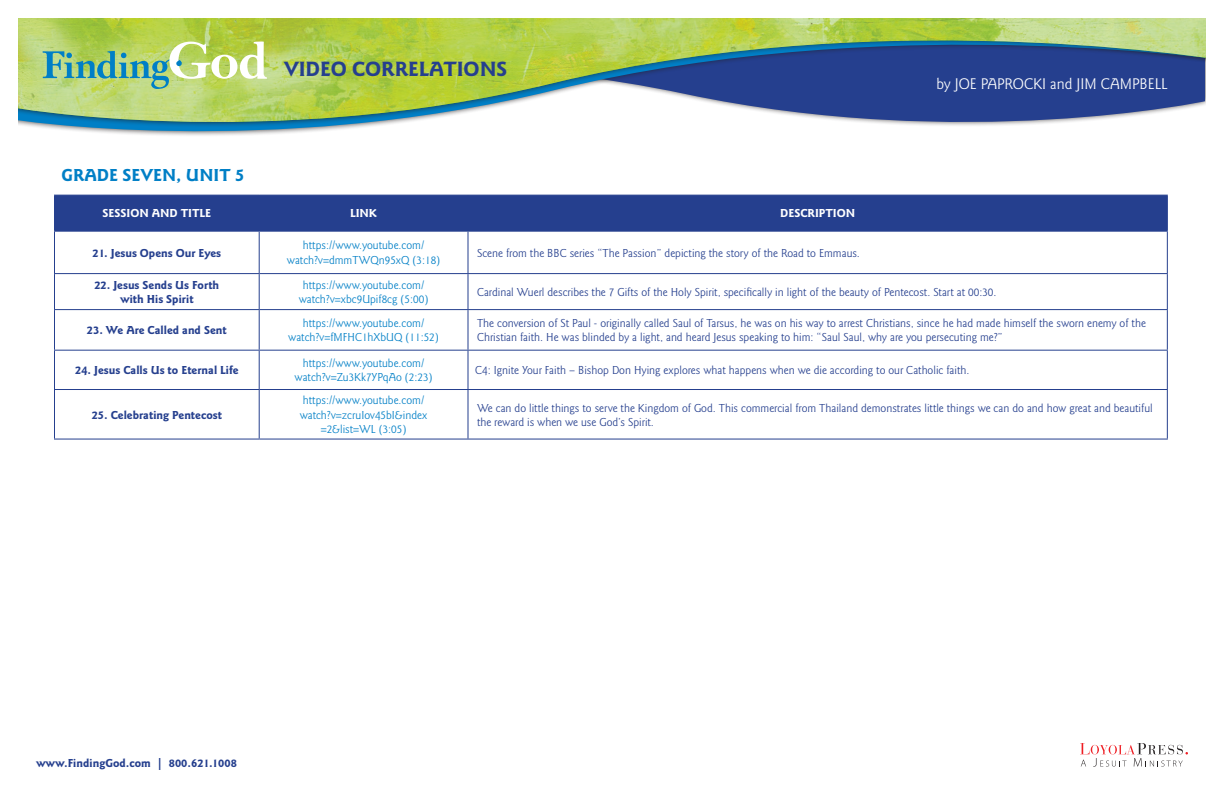
<style>
.page{position:relative;width:1224px;height:792px;background:#fff}
.page>*{position:absolute;margin:0;border:0;box-sizing:border-box;transform-origin:0 0}
.t1{font:700 21.4px "Goudy Sans Std";color:#253f8e}
.t2{font:700 18px "Goudy Sans Std";color:#007fc6}
.t3{font:16px "Goudy Sans Std";color:#fff}
.t4{font:12px/14px "Goudy Sans Std";color:#253f8e}
.t5{font:12px/14.4px "Goudy Sans Std";color:#007fc6;text-align:center}
.t6{font:700 12px/14.4px "Goudy Sans Std";color:#253f8e;text-align:center}
.t7{font:700 12px "Goudy Sans Std";color:#fff}
</style>
<div class="page">
<svg style="left:24px;top:125px;width:963px;height:11px"></svg>
<img style="left:18px;top:18px;width:1188px;height:107px">
<svg style="left:43px;top:41px;width:224px;height:48px"></svg>
<svg style="left:1080px;top:743px;width:108px;height:24px"></svg>
<div style="left:55px;top:196px;width:1112px;height:35px;background:#253f8e"></div>
<hr style="left:54px;top:195px;width:205px;height:1px;background:#253f8e">
<hr style="left:54px;top:196px;width:1px;height:35px;background:#253f8e">
<hr style="left:259px;top:195px;width:209px;height:1px;background:#253f8e">
<hr style="left:259px;top:196px;width:1px;height:35px;background:#253f8e">
<hr style="left:468px;top:195px;width:700px;height:1px;background:#253f8e">
<hr style="left:468px;top:196px;width:1px;height:35px;background:#253f8e">
<hr style="left:1167px;top:196px;width:1px;height:35px;background:#253f8e">
<hr style="left:54px;top:231px;width:205px;height:1px;background:#253f8e">
<hr style="left:54px;top:232px;width:1px;height:41px;background:#253f8e">
<hr style="left:259px;top:231px;width:209px;height:1px;background:#253f8e">
<hr style="left:259px;top:232px;width:1px;height:41px;background:#253f8e">
<hr style="left:468px;top:231px;width:700px;height:1px;background:#253f8e">
<hr style="left:468px;top:232px;width:1px;height:41px;background:#253f8e">
<hr style="left:1167px;top:232px;width:1px;height:41px;background:#253f8e">
<hr style="left:54px;top:273px;width:205px;height:1px;background:#253f8e">
<hr style="left:54px;top:274px;width:1px;height:35px;background:#253f8e">
<hr style="left:259px;top:273px;width:209px;height:1px;background:#253f8e">
<hr style="left:259px;top:274px;width:1px;height:35px;background:#253f8e">
<hr style="left:468px;top:273px;width:700px;height:1px;background:#253f8e">
<hr style="left:468px;top:274px;width:1px;height:35px;background:#253f8e">
<hr style="left:1167px;top:274px;width:1px;height:35px;background:#253f8e">
<hr style="left:54px;top:309px;width:205px;height:1px;background:#253f8e">
<hr style="left:54px;top:310px;width:1px;height:40px;background:#253f8e">
<hr style="left:259px;top:309px;width:209px;height:1px;background:#253f8e">
<hr style="left:259px;top:310px;width:1px;height:40px;background:#253f8e">
<hr style="left:468px;top:309px;width:700px;height:1px;background:#253f8e">
<hr style="left:468px;top:310px;width:1px;height:40px;background:#253f8e">
<hr style="left:1167px;top:310px;width:1px;height:40px;background:#253f8e">
<hr style="left:54px;top:350px;width:205px;height:1px;background:#253f8e">
<hr style="left:54px;top:351px;width:1px;height:38px;background:#253f8e">
<hr style="left:259px;top:350px;width:209px;height:1px;background:#253f8e">
<hr style="left:259px;top:351px;width:1px;height:38px;background:#253f8e">
<hr style="left:468px;top:350px;width:700px;height:1px;background:#253f8e">
<hr style="left:468px;top:351px;width:1px;height:38px;background:#253f8e">
<hr style="left:1167px;top:351px;width:1px;height:38px;background:#253f8e">
<hr style="left:54px;top:389px;width:205px;height:1px;background:#253f8e">
<hr style="left:54px;top:390px;width:1px;height:49px;background:#253f8e">
<hr style="left:259px;top:389px;width:209px;height:1px;background:#253f8e">
<hr style="left:259px;top:390px;width:1px;height:49px;background:#253f8e">
<hr style="left:468px;top:389px;width:700px;height:1px;background:#253f8e">
<hr style="left:468px;top:390px;width:1px;height:49px;background:#253f8e">
<hr style="left:1167px;top:390px;width:1px;height:49px;background:#253f8e">
<hr style="left:54px;top:439px;width:205px;height:1px;background:#253f8e">
<hr style="left:259px;top:439px;width:209px;height:1px;background:#253f8e">
<hr style="left:468px;top:439px;width:700px;height:1px;background:#253f8e">
<p class="t2" style="left:62px;top:165px;width:184px">GRADE SEVEN, UNIT 5</p>
<h1 class="t1" style="left:284px;top:57px;width:225px">VIDEO CORRELATIONS</h1>
<h3 class="t3" style="left:936px;top:75px;width:233px">by JOE PAPROCKI and JIM CAMPBELL</h3>
<p class="t7" style="left:103px;top:207px;width:110px">SESSION AND TITLE</p>
<p class="t7" style="left:350px;top:207px;width:28px">LINK</p>
<p class="t7" style="left:780px;top:207px;width:76px">DESCRIPTION</p>
<p class="t6" style="left:93px;top:246px;width:130px">21. Jesus Opens Our Eyes</p>
<p class="t5" style="left:287px;top:239px;width:155px">https://www.youtube.com/ watch?v=dmmTWQn95xQ (3:18)</p>
<p class="t4" style="left:477px;top:246px;width:384px">Scene from the BBC series “The Passion” depicting the story of the Road to Emmaus.</p>
<p class="t6" style="left:94px;top:278px;width:126px">22. Jesus Sends Us Forth with His Spirit</p>
<p class="t5" style="left:299px;top:278px;width:131px">https://www.youtube.com/ watch?v=xbc9Upif8cg (5:00)</p>
<p class="t4" style="left:477px;top:285px;width:521px">Cardinal Wuerl describes the 7 Gifts of the Holy Spirit, specifically in light of the beauty of Pentecost. Start at 00:30.</p>
<p class="t6" style="left:87px;top:323px;width:141px">23. We Are Called and Sent</p>
<p class="t5" style="left:288px;top:316px;width:152px">https://www.youtube.com/ watch?v=fMFHC1hXbUQ (11:52)</p>
<p class="t4" style="left:477px;top:316px;width:670px">The conversion of St Paul - originally called Saul of Tarsus, he was on his way to arrest Christians, since he had made himself the sworn enemy of the<br>Christian faith. He was blinded by a light, and heard Jesus speaking to him: “Saul Saul, why are you persecuting me?”</p>
<p class="t6" style="left:75px;top:363px;width:165px">24. Jesus Calls Us to Eternal Life</p>
<p class="t5" style="left:295px;top:356px;width:140px">https://www.youtube.com/ watch?v=Zu3Kk7YPqAo (2:23)</p>
<p class="t4" style="left:475px;top:363px;width:496px">C4: Ignite Your Faith – Bishop Don Hying explores what happens when we die according to our Catholic faith.</p>
<p class="t6" style="left:92px;top:408px;width:132px">25. Celebrating Pentecost</p>
<p class="t5" style="left:300px;top:393px;width:129px;text-align:left">https://www.youtube.com/ watch?v=zcruIov45bI&amp;index</p>
<p class="t5" style="left:321px;top:422px;width:87px">=2&amp;list=WL (3:05)</p>
<p class="t4" style="left:477px;top:401px;width:677px">We can do little things to serve the Kingdom of God. This commercial from Thailand demonstrates little things we can do and how great and beautiful the reward is when we use God’s Spirit.</p>
<p class="t6" style="left:36px;top:756px;width:202px">www.FindingGod.com | 800.621.1008</p>
</div>
